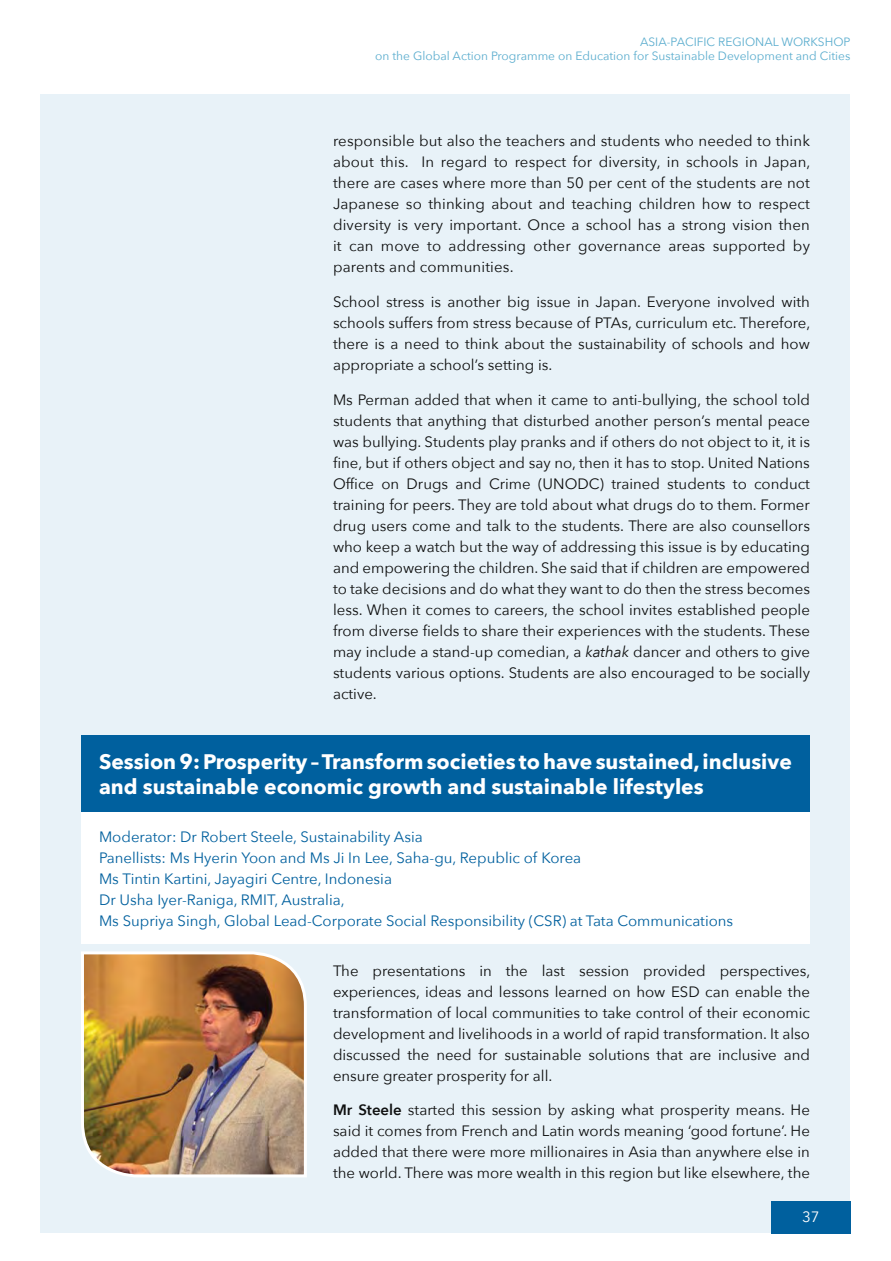
<style>
.page{position:relative;width:891px;height:1261px;background:#fff}
.page>*{position:absolute;margin:0;border:0;box-sizing:border-box;transform-origin:0 0}
.t1{font:700 21px/25.2px "Avenir Next LT Pro";color:#fff}
.t2{font:15px/21px "Avenir Next LT Pro";color:#0e0f0f;text-align:justify}
.t3{font:15px/21px "Avenir Next LT Pro";color:#00609e}
.t4{font:15px "Avenir Next LT Pro";color:#fff}
.t5{font:12px/14.4px "Avenir Next LT Pro";color:#5badce;text-align:right}
.s1{font-style:italic}
.s2{font-weight:600}
</style>
<div class="page">
<div style="left:40px;top:94px;width:810px;height:1139px;background:#e8f2f8"></div>
<div style="left:771px;top:1200px;width:79px;height:33px;background:#00609e"></div>
<div style="left:81px;top:735px;width:729px;height:77px;background:#00609e"></div>
<div style="left:81px;top:812px;width:729px;height:131px;background:#fff"></div>
<img style="left:81px;top:951px;width:226px;height:226px">
<p class="t5" style="left:375px;top:35px;width:477px">ASIA-PACIFIC REGIONAL WORKSHOP<br>on the Global Action Programme on Education for Sustainable Development and Cities</p>
<p class="t2" style="left:333px;top:132px;width:479px">responsible but also the teachers and students who needed to think about this. In regard to respect for diversity, in schools in Japan, there are cases where more than 50 per cent of the students are not Japanese so thinking about and teaching children how to respect diversity is very important. Once a school has a strong vision then it can move to addressing other governance areas supported by parents and communities.</p>
<p class="t2" style="left:333px;top:292px;width:479px">School stress is another big issue in Japan. Everyone involved with schools suffers from stress because of PTAs, curriculum etc. Therefore, there is a need to think about the sustainability of schools and how appropriate a school’s setting is.</p>
<p class="t2" style="left:333px;top:390px;width:479px">Ms Perman added that when it came to anti-bullying, the school told students that anything that disturbed another person’s mental peace was bullying. Students play pranks and if others do not object to it, it is fine, but if others object and say no, then it has to stop. United Nations Office on Drugs and Crime (UNODC) trained students to conduct training for peers. They are told about what drugs do to them. Former drug users come and talk to the students. There are also counsellors who keep a watch but the way of addressing this issue is by educating and empowering the children. She said that if children are empowered to take decisions and do what they want to do then the stress becomes less. When it comes to careers, the school invites established people from diverse fields to share their experiences with the students. These may include a stand-up comedian, a <span class="s1">kathak</span> dancer and others to give students various options. Students are also encouraged to be socially active.</p>
<h1 class="t1" style="left:99px;top:751px;width:694px">Session 9: Prosperity – Transform societies to have sustained, inclusive and sustainable economic growth and sustainable lifestyles</h1>
<p class="t3" style="left:99px;top:827px;width:636px">Moderator: Dr Robert Steele, Sustainability Asia<br>Panellists: Ms Hyerin Yoon and Ms Ji In Lee, Saha-gu, Republic of Korea<br>Ms Tintin Kartini, Jayagiri Centre, Indonesia<br>Dr Usha Iyer-Raniga, RMIT, Australia,<br>Ms Supriya Singh, Global Lead-Corporate Social Responsibility (CSR) at Tata Communications</p>
<p class="t2" style="left:333px;top:961px;width:479px">The presentations in the last session provided perspectives, experiences, ideas and lessons learned on how ESD can enable the transformation of local communities to take control of their economic development and livelihoods in a world of rapid transformation. It also discussed the need for sustainable solutions that are inclusive and ensure greater prosperity for all.</p>
<p class="t2" style="left:333px;top:1100px;width:479px"><span class="s2">Mr Steele</span> started this session by asking what prosperity means. He said it comes from French and Latin words meaning ‘good fortune’. He added that there were more millionaires in Asia than anywhere else in the world. There was more wealth in this region but like elsewhere, the</p>
<p class="t4" style="left:802px;top:1210px;width:19px">37</p>
</div>
